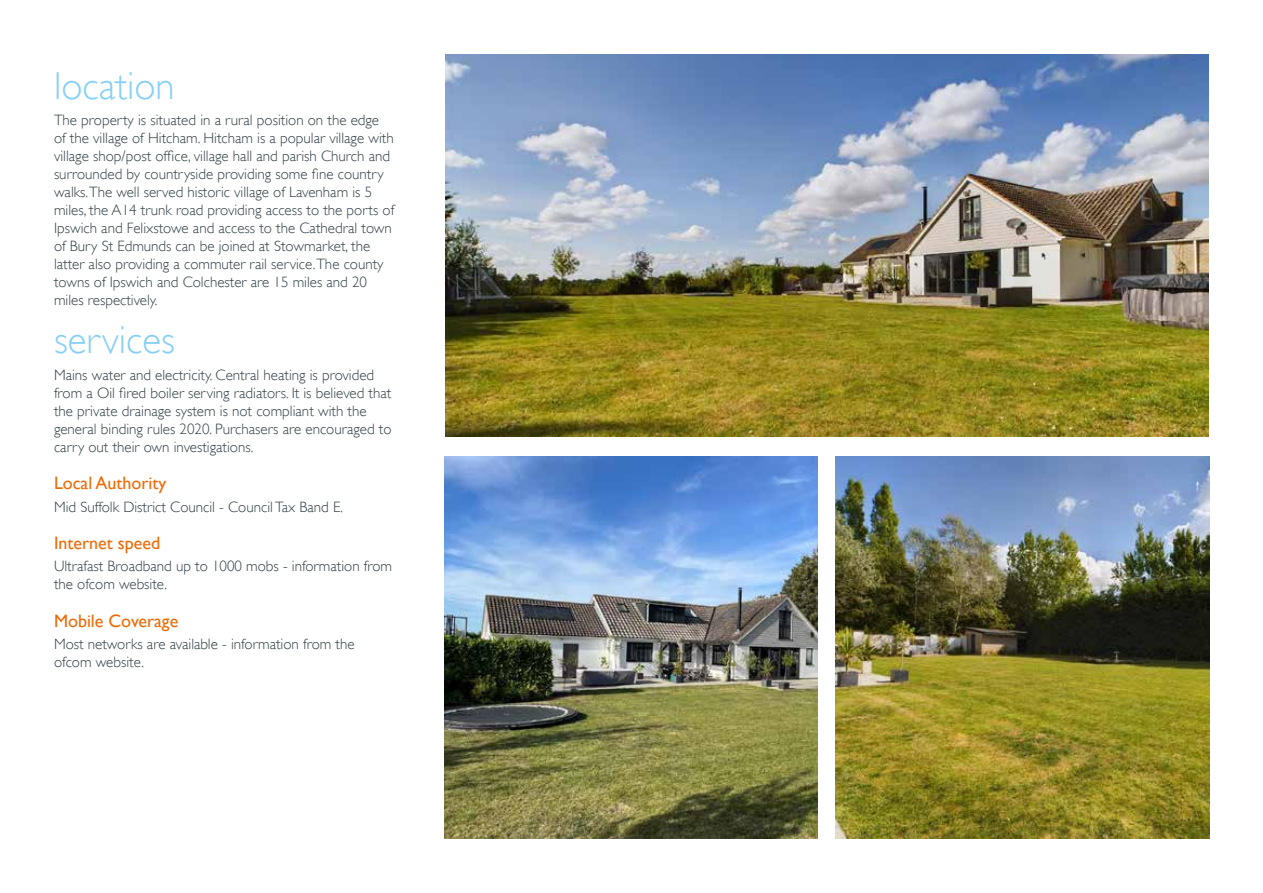
<style>
.page{position:relative;width:1263px;height:893px;background:#fff}
.page>*{position:absolute;margin:0;border:0;box-sizing:border-box;transform-origin:0 0}
.t1{font:300 39px "Gill Sans";color:#86d0f5}
.t2{font:18px "Gill Sans";color:#ed6b06}
.t3{font:300 15px/18px "Gill Sans";color:#313f46}
</style>
<div class="page">
<img style="left:445px;top:54px;width:764px;height:383px">
<img style="left:444px;top:456px;width:374px;height:383px">
<img style="left:836px;top:456px;width:373px;height:383px">
<h1 class="t1" style="left:54px;top:63px;width:122px">location</h1>
<p class="t3" style="left:54px;top:111px;width:342px">The property is situated in a rural position on the edge of the village of Hitcham. Hitcham is a popular village with village shop/post office, village hall and parish Church and surrounded by countryside providing some fine country walks.The well served historic village of Lavenham is 5 miles, the A14 trunk road providing access to the ports of Ipswich and Felixstowe and access to the Cathedral town of Bury St Edmunds can be joined at Stowmarket, the latter also providing a commuter rail service.The county towns of Ipswich and Colchester are 15 miles and 20 miles respectively.</p>
<h1 class="t1" style="left:54px;top:318px;width:122px">services</h1>
<p class="t3" style="left:54px;top:366px;width:339px">Mains water and electricity. Central heating is provided from a Oil fired boiler serving radiators. It is believed that the private drainage system is not compliant with the general binding rules 2020. Purchasers are encouraged to carry out their own investigations.</p>
<p class="t2" style="left:54px;top:473px;width:114px">Local Authority</p>
<p class="t3" style="left:54px;top:498px;width:291px">Mid Suffolk District Council - Council Tax Band E.</p>
<p class="t2" style="left:54px;top:532px;width:108px">Internet speed</p>
<p class="t3" style="left:54px;top:557px;width:340px">Ultrafast Broadband up to 1000 mobs - information from the ofcom website.</p>
<p class="t2" style="left:54px;top:610px;width:126px">Mobile Coverage</p>
<p class="t3" style="left:54px;top:635px;width:302px">Most networks are available - information from the ofcom website.</p>
</div>
